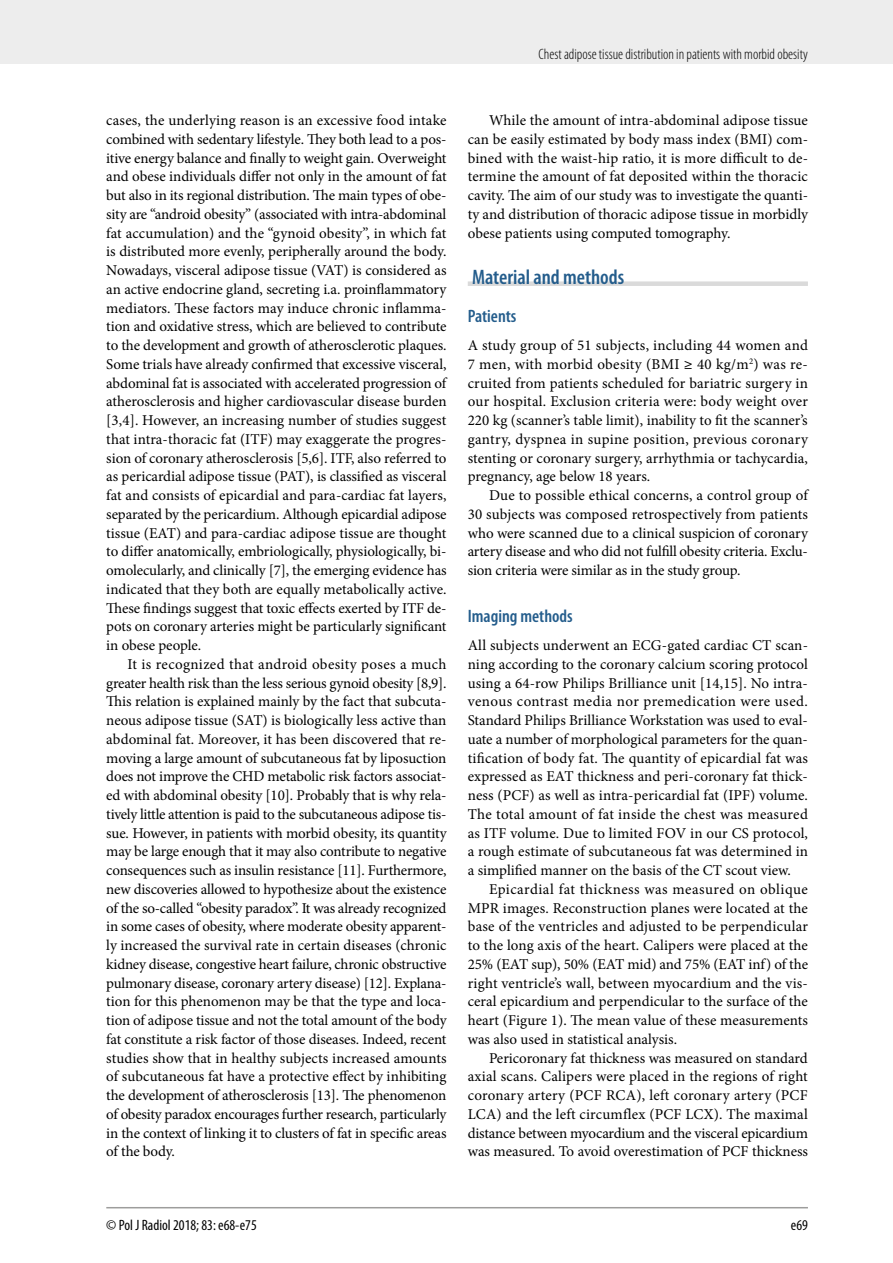
<style>
.page{position:relative;width:893px;height:1263px;background:#fff}
.page>*{position:absolute;margin:0;border:0;box-sizing:border-box;transform-origin:0 0}
.t1{font:600 condensed 21px "Myriad Pro";color:#245d8c}
.t2{font:600 condensed 18px "Myriad Pro";color:#245d8c}
.t3{font:15px/18.8px "Minion Pro";letter-spacing:-.005em;color:#000;text-align:justify}
.t4{font:300 condensed 15px "Myriad Pro";color:#000}
.t5{font:condensed 15px "Myriad Pro";color:#000}
.s1{font-family:"Myriad Pro"}
</style>
<div class="page">
<div style="left:0;top:0;width:893px;height:64px;background:#ededed"></div>
<hr style="left:106px;top:1207px;width:702px;height:1px;background:#9d9d9c">
<div style="left:468px;top:281px;width:340px;height:5px;background:#dadada"></div>
<p class="t4" style="left:539px;top:45px;width:271px">Chest adipose tissue distribution in patients with morbid obesity</p>
<p class="t3" style="left:106px;top:111px;width:342px">cases, the underlying reason is an excessive food intake combined with sedentary lifestyle. They both lead to a pos&shy;itive energy balance and finally to weight gain. Overweight and obese individuals differ not only in the amount of fat but also in its regional distribution. The main types of obe&shy;sity are “android obesity” (associated with intra-abdominal fat accumulation) and the “gynoid obesity”, in which fat is distributed more evenly, peripherally around the body.<br>Nowadays, visceral adipose tissue (VAT) is considered as an active endocrine gland, secreting i.a. proinflammatory mediators. These factors may induce chronic inflamma&shy;tion and oxidative stress, which are believed to contribute to the development and growth of atherosclerotic plaques.<br>Some trials have already confirmed that excessive visceral, abdominal fat is associated with accelerated progression of atherosclerosis and higher cardiovascular disease burden [3,4]. However, an increasing number of studies suggest that intra-thoracic fat (ITF) may exaggerate the progres&shy;sion of coronary atherosclerosis [5,6]. ITF, also referred to as pericardial adipose tissue (PAT), is classified as visceral fat and consists of epicardial and para-cardiac fat layers, separated by the pericardium. Although epicardial adipose tissue (EAT) and para-cardiac adipose tissue are thought to differ anatomically, embriologically, physiologically, bi&shy;omolecularly, and clinically [7], the emerging evidence has indicated that they both are equally metabolically active.<br>These findings suggest that toxic effects exerted by ITF de&shy;pots on coronary arteries might be particularly significant in obese people.</p>
<p class="t3" style="left:106px;top:655px;width:342px;text-indent:21px">It is recognized that android obesity poses a much greater health risk than the less serious gynoid obesity [8,9].<br>This relation is explained mainly by the fact that subcuta&shy;neous adipose tissue (SAT) is biologically less active than abdominal fat. Moreover, it has been discovered that re&shy;moving a large amount of subcutaneous fat by liposuction does not improve the CHD metabolic risk factors associat&shy;ed with abdominal obesity [10]. Probably that is why rela&shy;tively little attention is paid to the subcutaneous adipose tis&shy;sue. However, in patients with morbid obesity, its quantity may be large enough that it may also contribute to negative consequences such as insulin resistance [11]. Furthermore, new discoveries allowed to hypothesize about the existence of the so-called “obesity paradox”. It was already recognized in some cases of obesity, where moderate obesity apparent&shy;ly increased the survival rate in certain diseases (chronic kidney disease, congestive heart failure, chronic obstructive pulmonary disease, coronary artery disease) [12]. Explana&shy;tion for this phenomenon may be that the type and loca&shy;tion of adipose tissue and not the total amount of the body fat constitute a risk factor of those diseases. Indeed, recent studies show that in healthy subjects increased amounts of subcutaneous fat have a protective effect by inhibiting the development of atherosclerosis [13]. The phenomenon of obesity paradox encourages further research, particularly in the context of linking it to clusters of fat in specific areas of the body.</p>
<p class="t3" style="left:468px;top:111px;width:342px;text-indent:21px">While the amount of intra-abdominal adipose tissue can be easily estimated by body mass index (BMI) com&shy;bined with the waist-hip ratio, it is more difficult to de&shy;termine the amount of fat deposited within the thoracic cavity. The aim of our study was to investigate the quanti&shy;ty and distribution of thoracic adipose tissue in morbidly obese patients using computed tomography.</p>
<h1 class="t1" style="left:472px;top:264px;width:154px">Material and methods</h1>
<p class="t2" style="left:468px;top:304px;width:50px">Patients</p>
<p class="t3" style="left:468px;top:336px;width:342px">A study group of 51 subjects, including 44 women and 7 men, with morbid obesity (BMI <span class="s1">≥</span> 40 kg/m<sup>2</sup>) was re&shy;cruited from patients scheduled for bariatric surgery in our hospital. Exclusion criteria were: body weight over 220 kg (scanner’s table limit), inability to fit the scanner’s gantry, dyspnea in supine position, previous coronary stenting or coronary surgery, arrhythmia or tachycardia, pregnancy, age below 18 years.</p>
<p class="t3" style="left:468px;top:486px;width:342px;text-indent:21px">Due to possible ethical concerns, a control group of 30 subjects was composed retrospectively from patients who were scanned due to a clinical suspicion of coronary artery disease and who did not fulfill obesity criteria. Exclu&shy;sion criteria were similar as in the study group.</p>
<p class="t2" style="left:468px;top:604px;width:106px">Imaging methods</p>
<p class="t3" style="left:468px;top:636px;width:342px">All subjects underwent an ECG-gated cardiac CT scan&shy;ning according to the coronary calcium scoring protocol using a 64-row Philips Brilliance unit [14,15]. No intra&shy;venous contrast media nor premedication were used.<br>Standard Philips Brilliance Workstation was used to eval&shy;uate a number of morphological parameters for the quan&shy;tification of body fat. The quantity of epicardial fat was expressed as EAT thickness and peri-coronary fat thick&shy;ness (PCF) as well as intra-pericardial fat (IPF) volume.<br>The total amount of fat inside the chest was measured as ITF volume. Due to limited FOV in our CS protocol, a rough estimate of subcutaneous fat was determined in a simplified manner on the basis of the CT scout view.</p>
<p class="t3" style="left:468px;top:880px;width:342px;text-indent:21px">Epicardial fat thickness was measured on oblique MPR images. Reconstruction planes were located at the base of the ventricles and adjusted to be perpendicular to the long axis of the heart. Calipers were placed at the 25% (EAT sup), 50% (EAT mid) and 75% (EAT inf) of the right ventricle’s wall, between myocardium and the vis&shy;ceral epicardium and perpendicular to the surface of the heart (Figure 1). The mean value of these measurements was also used in statistical analysis.</p>
<p class="t3" style="left:468px;top:1048px;width:342px;text-indent:21px">Pericoronary fat thickness was measured on standard axial scans. Calipers were placed in the regions of right coronary artery (PCF RCA), left coronary artery (PCF LCA) and the left circumflex (PCF LCX). The maximal distance between myocardium and the visceral epicardium was measured. To avoid overestimation of PCF thickness</p>
<p class="t5" style="left:106px;top:1216px;width:152px">© Pol J Radiol 2018; 83: e68-e75</p>
<p class="t5" style="left:791px;top:1216px;width:18px">e69</p>
</div>
